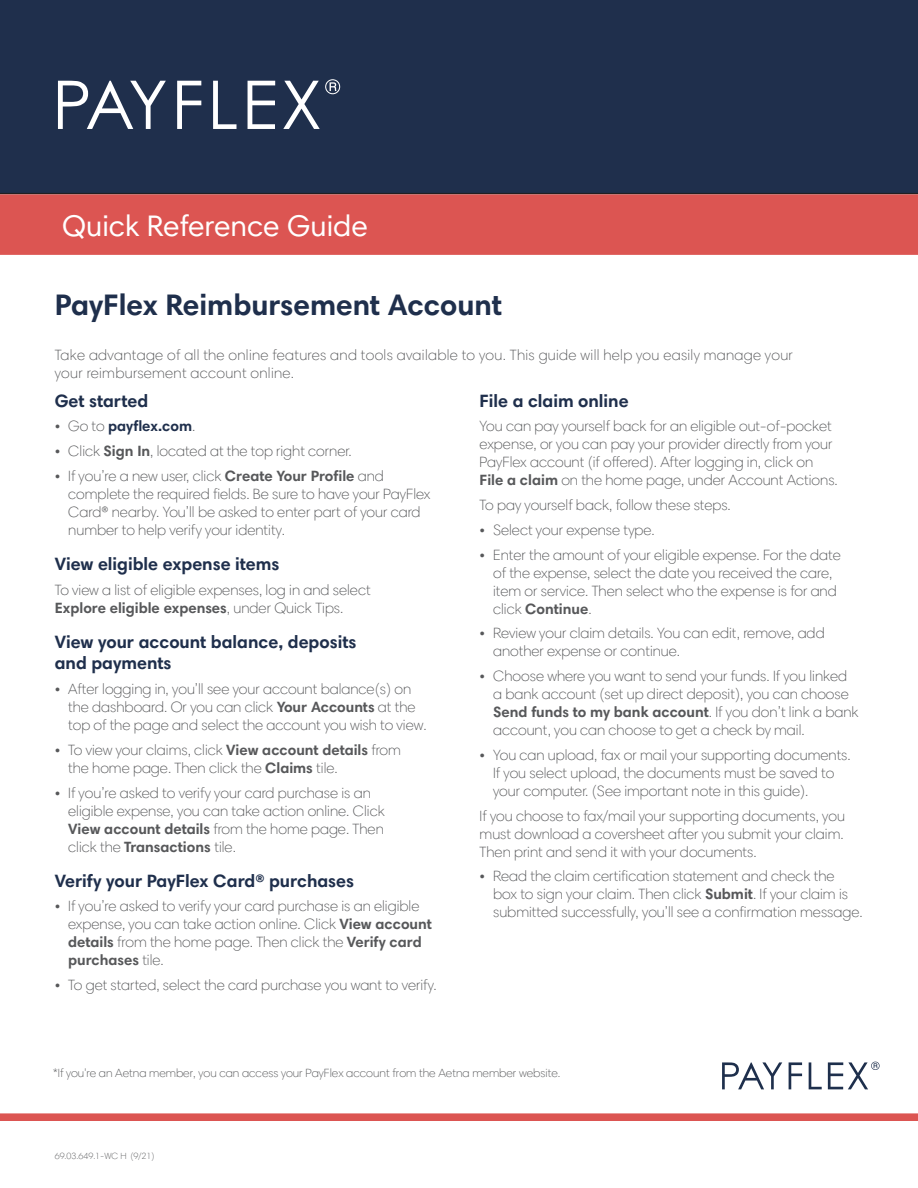
<style>
.page{position:relative;width:918px;height:1188px;background:#fff}
.page>*{position:absolute;margin:0;border:0;box-sizing:border-box;transform-origin:0 0}
.t1{font:700 30px "Harmonia Sans Std";color:#1f2f4c}
.t2{font:30px "Harmonia Sans Std";color:#fff}
.t3{font:700 18px/21.6px "Harmonia Sans Std";color:#1f2f4c}
.t4{font:300 15px/18px "Harmonia Sans Std";color:#57585a}
.t5{font:300 15px/18px "Harmonia Sans Std";letter-spacing:.02em;color:#57585a}
.t6{font:700 15px "Harmonia Sans Std";color:#1f2f4c}
.t7{font:300 12px "Harmonia Sans Std";color:#57585a}
.t8{font:300 9px "Harmonia Sans Std";color:#57585a}
.s1{font-weight:300;color:#57585a}
.s2{font-weight:700}
</style>
<div class="page">
<svg style="left:0;top:1113px;width:918px;height:8px;background:#dd5d5a"></svg>
<div style="left:0;top:0;width:918px;height:194px;background:#1f2f4c"></div>
<div style="left:0;top:194px;width:918px;height:61px;background:#dc5552"></div>
<svg style="left:58px;top:81px;width:108px;height:48px"></svg>
<svg style="left:177px;top:81px;width:24px;height:48px"></svg>
<svg style="left:213px;top:81px;width:24px;height:48px"></svg>
<svg style="left:248px;top:81px;width:27px;height:48px"></svg>
<svg style="left:283px;top:79px;width:57px;height:50px"></svg>
<svg style="left:722px;top:1062px;width:60px;height:27px"></svg>
<svg style="left:789px;top:1062px;width:13px;height:27px"></svg>
<svg style="left:809px;top:1062px;width:13px;height:27px"></svg>
<svg style="left:828px;top:1062px;width:52px;height:27px"></svg>
<h1 class="t2" style="left:62px;top:207px;width:307px">Quick Reference Guide</h1>
<h2 class="t1" style="left:55px;top:286px;width:449px">PayFlex Reimbursement Account</h2>
<p class="t5" style="left:55px;top:346px;width:740px">Take advantage of all the online features and tools available to you. This guide will help you easily manage your your reimbursement account online.</p>
<h3 class="t3" style="left:55px;top:389px;width:95px">Get started</h3>
<p class="t6" style="left:55px;top:417px;width:142px"><span class="s1">• Go to</span> payflex.com<span class="s1">.</span></p>
<p class="t4" style="left:55px;top:442px;width:298px">• Click <span class="s2">Sign In</span>, located at the top right corner.</p>
<p class="t4" style="left:68px;top:467px;width:364px;text-indent:-14px">• If you’re a new user, click <span class="s2">Create Your Profile</span> and complete the required fields. Be sure to have your PayFlex Card® nearby. You’ll be asked to enter part of your card number to help verify your identity.</p>
<h3 class="t3" style="left:55px;top:553px;width:226px">View eligible expense items</h3>
<p class="t4" style="left:55px;top:581px;width:317px">To view a list of eligible expenses, log in and select<br><span class="s2">Explore eligible expenses</span>, under Quick Tips.</p>
<h3 class="t3" style="left:55px;top:630px;width:303px">View your account balance, deposits and payments</h3>
<p class="t4" style="left:68px;top:680px;width:360px;text-indent:-14px">• After logging in, you’ll see your account balance(s) on the dashboard. Or you can click <span class="s2">Your Accounts</span> at the top of the page and select the account you wish to view.</p>
<p class="t4" style="left:68px;top:741px;width:334px;text-indent:-14px">• To view your claims, click <span class="s2">View account details</span> from the home page. Then click the <span class="s2">Claims</span> tile.</p>
<p class="t4" style="left:68px;top:783px;width:318px;text-indent:-14px">• If you’re asked to verify your card purchase is an eligible expense, you can take action online. Click <span class="s2">View account details</span> from the home page. Then click the <span class="s2">Transactions</span> tile.</p>
<h3 class="t3" style="left:55px;top:869px;width:301px">Verify your PayFlex Card® purchases</h3>
<p class="t4" style="left:68px;top:897px;width:365px;text-indent:-14px">• If you’re asked to verify your card purchase is an eligible expense, you can take action online. Click <span class="s2">View account details</span> from the home page. Then click the <span class="s2">Verify card purchases</span> tile.</p>
<p class="t4" style="left:55px;top:976px;width:384px">• To get started, select the card purchase you want to verify.</p>
<h3 class="t3" style="left:480px;top:389px;width:151px">File a claim online</h3>
<p class="t4" style="left:480px;top:417px;width:360px">You can pay yourself back for an eligible out-of-pocket expense, or you can pay your provider directly from your PayFlex account (if offered). After logging in, click on <span class="s2">File a claim</span> on the home page, under Account Actions.</p>
<p class="t4" style="left:480px;top:496px;width:253px">To pay yourself back, follow these steps.</p>
<p class="t4" style="left:480px;top:521px;width:177px">• Select your expense type.</p>
<p class="t4" style="left:493px;top:545px;width:349px;text-indent:-14px">• Enter the amount of your eligible expense. For the date of the expense, select the date you received the care, item or service. Then select who the expense is for and click <span class="s2">Continue</span>.</p>
<p class="t4" style="left:493px;top:624px;width:333px;text-indent:-14px">• Review your claim details. You can edit, remove, add another expense or continue.</p>
<p class="t4" style="left:493px;top:667px;width:367px;text-indent:-14px">• Choose where you want to send your funds. If you linked a bank account (set up direct deposit), you can choose <span class="s2">Send funds to my bank account</span>. If you don’t link a bank account, you can choose to get a check by mail.</p>
<p class="t4" style="left:493px;top:746px;width:359px;text-indent:-14px">• You can upload, fax or mail your supporting documents.<br>If you select upload, the documents must be saved to your computer. (See important note in this guide).</p>
<p class="t4" style="left:480px;top:806px;width:367px;text-align:justify">If you choose to fax/mail your supporting documents, you must download a coversheet after you submit your claim.<br>Then print and send it with your documents.</p>
<p class="t4" style="left:493px;top:867px;width:371px;text-indent:-14px">• Read the claim certification statement and check the<br>box to sign your claim. Then click <span class="s2">Submit</span>. If your claim is submitted successfully, you’ll see a confirmation message.</p>
<p class="t7" style="left:53px;top:1066px;width:509px">*If you're an Aetna member, you can access your PayFlex account from the Aetna member website.</p>
<p class="t8" style="left:55px;top:1151px;width:101px">69.03.649.1-WC H (9/21)</p>
</div>
